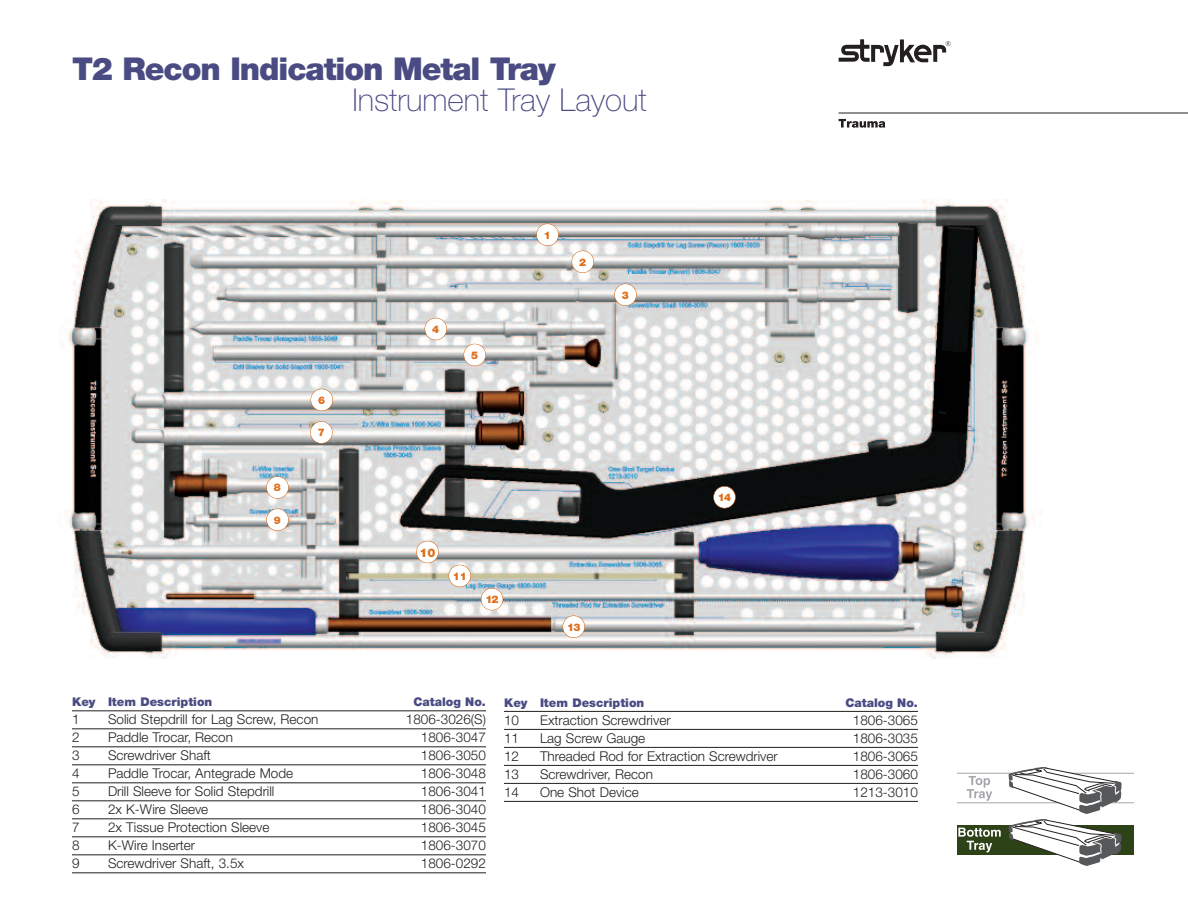
<style>
.page{position:relative;width:1188px;height:918px;background:#fff}
.page>*{position:absolute;margin:0;border:0;box-sizing:border-box;transform-origin:0 0}
.t1{font:900 31.5px "Helvetica Neue";letter-spacing:-.035em;color:#4a4b83}
.t2{font:100 31.5px "Helvetica Neue";color:#4a4b83}
.t3{font:300 13.5px "Helvetica Neue";color:#231f20}
.t4{font:900 12px "Helvetica Neue";color:#4a4b83}
.t5{font:900 12px "Helvetica Neue";color:#e06f1c}
.t6{font:900 10.5px "Helvetica Neue";letter-spacing:-.065em;color:#e06f1c}
</style>
<div class="page">
<img style="left:61px;top:200px;width:981px;height:458px">
<svg style="left:957px;top:767px;width:177px;height:99px"></svg>
<hr style="left:838px;top:113px;width:350px;height:1px;background:#231f20">
<svg style="left:839px;top:39px;width:112px;height:27px"></svg>
<svg style="left:839px;top:119px;width:46px;height:9px"></svg>
<hr style="left:72px;top:711px;width:414px;height:1px;background:#231f20">
<hr style="left:72px;top:729px;width:414px;height:1px;background:#231f20">
<hr style="left:72px;top:747px;width:414px;height:1px;background:#231f20">
<hr style="left:72px;top:765px;width:414px;height:1px;background:#231f20">
<hr style="left:72px;top:783px;width:414px;height:1px;background:#231f20">
<hr style="left:72px;top:801px;width:414px;height:1px;background:#231f20">
<hr style="left:72px;top:819px;width:414px;height:1px;background:#231f20">
<hr style="left:72px;top:837px;width:414px;height:1px;background:#231f20">
<hr style="left:72px;top:855px;width:414px;height:1px;background:#231f20">
<hr style="left:72px;top:873px;width:414px;height:1px;background:#231f20">
<hr style="left:504px;top:711px;width:414px;height:1px;background:#231f20">
<hr style="left:504px;top:729px;width:414px;height:1px;background:#231f20">
<hr style="left:504px;top:747px;width:414px;height:1px;background:#231f20">
<hr style="left:504px;top:765px;width:414px;height:1px;background:#231f20">
<hr style="left:504px;top:783px;width:414px;height:1px;background:#231f20">
<hr style="left:504px;top:801px;width:414px;height:1px;background:#231f20">
<div style="left:572px;top:251px;width:21px;height:21px;background:#fff;border-radius:50%"></div>
<div style="left:572px;top:250px;width:22px;height:23px;border:1px solid #e06f1c;border-radius:50%"></div>
<div style="left:425px;top:318px;width:21px;height:22px;background:#fff;border-radius:50%"></div>
<div style="left:424px;top:318px;width:23px;height:22px;border:1px solid #e06f1c;border-radius:50%"></div>
<div style="left:464px;top:344px;width:21px;height:22px;background:#fff;border-radius:50%"></div>
<div style="left:464px;top:344px;width:22px;height:22px;border:1px solid #e06f1c;border-radius:50%"></div>
<div style="left:311px;top:389px;width:21px;height:22px;background:#fff;border-radius:50%"></div>
<div style="left:310px;top:389px;width:23px;height:22px;border:1px solid #e06f1c;border-radius:50%"></div>
<div style="left:311px;top:422px;width:21px;height:21px;background:#fff;border-radius:50%"></div>
<div style="left:310px;top:421px;width:23px;height:23px;border:1px solid #e06f1c;border-radius:50%"></div>
<div style="left:267px;top:477px;width:21px;height:21px;background:#fff;border-radius:50%"></div>
<div style="left:266px;top:476px;width:23px;height:23px;border:1px solid #e06f1c;border-radius:50%"></div>
<div style="left:267px;top:509px;width:21px;height:21px;background:#fff;border-radius:50%"></div>
<div style="left:266px;top:508px;width:23px;height:23px;border:1px solid #e06f1c;border-radius:50%"></div>
<div style="left:417px;top:541px;width:21px;height:22px;background:#fff;border-radius:50%"></div>
<div style="left:416px;top:541px;width:23px;height:22px;border:1px solid #e06f1c;border-radius:50%"></div>
<div style="left:449px;top:565px;width:21px;height:22px;background:#fff;border-radius:50%"></div>
<div style="left:448px;top:565px;width:23px;height:22px;border:1px solid #e06f1c;border-radius:50%"></div>
<div style="left:481px;top:589px;width:22px;height:21px;background:#fff;border-radius:50%"></div>
<div style="left:481px;top:588px;width:22px;height:22px;border:1px solid #e06f1c;border-radius:50%"></div>
<div style="left:563px;top:616px;width:21px;height:21px;background:#fff;border-radius:50%"></div>
<div style="left:562px;top:615px;width:23px;height:23px;border:1px solid #e06f1c;border-radius:50%"></div>
<div style="left:714px;top:487px;width:21px;height:21px;background:#fff;border-radius:50%"></div>
<div style="left:713px;top:486px;width:23px;height:22px;border:1px solid #e06f1c;border-radius:50%"></div>
<div style="left:537px;top:224px;width:21px;height:21px;background:#fff;border-radius:50%"></div>
<div style="left:536px;top:224px;width:23px;height:22px;border:1px solid #e06f1c;border-radius:50%"></div>
<div style="left:615px;top:284px;width:21px;height:21px;background:#fff;border-radius:50%"></div>
<div style="left:614px;top:284px;width:23px;height:22px;border:1px solid #e06f1c;border-radius:50%"></div>
<h1 class="t1" style="left:72px;top:57px;width:485px">T2 Recon Indication Metal Tray</h1>
<h1 class="t2" style="left:352px;top:89px;width:296px">Instrument Tray Layout</h1>
<p class="t6" style="left:274px;top:484px;width:9px">8</p>
<p class="t6" style="left:274px;top:516px;width:9px">9</p>
<p class="t6" style="left:318px;top:396px;width:9px">6</p>
<p class="t6" style="left:318px;top:429px;width:9px">7</p>
<p class="t6" style="left:432px;top:325px;width:9px">4</p>
<p class="t6" style="left:471px;top:351px;width:9px">5</p>
<p class="t6" style="left:544px;top:231px;width:9px">1</p>
<p class="t6" style="left:579px;top:258px;width:9px">2</p>
<p class="t6" style="left:622px;top:291px;width:9px">3</p>
<p class="t5" style="left:419px;top:549px;width:18px">10</p>
<p class="t6" style="left:453px;top:572px;width:16px">11</p>
<p class="t6" style="left:485px;top:596px;width:15px">12</p>
<p class="t6" style="left:567px;top:623px;width:15px">13</p>
<p class="t6" style="left:718px;top:494px;width:15px">14</p>
<p class="t4" style="left:72px;top:697px;width:142px">Key Item Description</p>
<p class="t4" style="left:413px;top:697px;width:74px">Catalog No.</p>
<p class="t3" style="left:72px;top:714px;width:9px">1</p>
<p class="t3" style="left:108px;top:714px;width:212px">Solid Stepdrill for Lag Screw, Recon</p>
<p class="t3" style="left:406px;top:714px;width:82px">1806-3026(S)</p>
<p class="t3" style="left:72px;top:732px;width:9px">2</p>
<p class="t3" style="left:108px;top:732px;width:127px">Paddle Trocar, Recon</p>
<p class="t3" style="left:421px;top:732px;width:67px">1806-3047</p>
<p class="t3" style="left:72px;top:750px;width:9px">3</p>
<p class="t3" style="left:108px;top:750px;width:104px">Screwdriver Shaft</p>
<p class="t3" style="left:421px;top:750px;width:67px">1806-3050</p>
<p class="t3" style="left:72px;top:768px;width:9px">4</p>
<p class="t3" style="left:108px;top:768px;width:187px">Paddle Trocar, Antegrade Mode</p>
<p class="t3" style="left:421px;top:768px;width:67px">1806-3048</p>
<p class="t3" style="left:72px;top:786px;width:9px">5</p>
<p class="t3" style="left:108px;top:786px;width:168px">Drill Sleeve for Solid Stepdrill</p>
<p class="t3" style="left:421px;top:786px;width:67px">1806-3041</p>
<p class="t3" style="left:72px;top:804px;width:9px">6</p>
<p class="t3" style="left:108px;top:804px;width:102px">2x K-Wire Sleeve</p>
<p class="t3" style="left:421px;top:804px;width:67px">1806-3040</p>
<p class="t3" style="left:72px;top:822px;width:9px">7</p>
<p class="t3" style="left:108px;top:822px;width:163px">2x Tissue Protection Sleeve</p>
<p class="t3" style="left:421px;top:822px;width:67px">1806-3045</p>
<p class="t3" style="left:72px;top:840px;width:9px">8</p>
<p class="t3" style="left:108px;top:840px;width:89px">K-Wire Inserter</p>
<p class="t3" style="left:421px;top:840px;width:67px">1806-3070</p>
<p class="t3" style="left:72px;top:858px;width:9px">9</p>
<p class="t3" style="left:108px;top:858px;width:138px">Screwdriver Shaft, 3.5x</p>
<p class="t3" style="left:421px;top:858px;width:67px">1806-0292</p>
<p class="t4" style="left:504px;top:698px;width:142px">Key Item Description</p>
<p class="t4" style="left:845px;top:698px;width:74px">Catalog No.</p>
<p class="t3" style="left:504px;top:715px;width:17px">10</p>
<p class="t3" style="left:540px;top:715px;width:132px">Extraction Screwdriver</p>
<p class="t3" style="left:853px;top:715px;width:67px">1806-3065</p>
<p class="t3" style="left:504px;top:733px;width:17px">11</p>
<p class="t3" style="left:540px;top:733px;width:107px">Lag Screw Gauge</p>
<p class="t3" style="left:853px;top:733px;width:67px">1806-3035</p>
<p class="t3" style="left:504px;top:751px;width:17px">12</p>
<p class="t3" style="left:540px;top:751px;width:239px">Threaded Rod for Extraction Screwdriver</p>
<p class="t3" style="left:853px;top:751px;width:67px">1806-3065</p>
<p class="t3" style="left:504px;top:769px;width:17px">13</p>
<p class="t3" style="left:540px;top:769px;width:114px">Screwdriver, Recon</p>
<p class="t3" style="left:853px;top:769px;width:67px">1806-3060</p>
<p class="t3" style="left:504px;top:787px;width:17px">14</p>
<p class="t3" style="left:540px;top:787px;width:100px">One Shot Device</p>
<p class="t3" style="left:853px;top:787px;width:67px">1213-3010</p>
</div>
